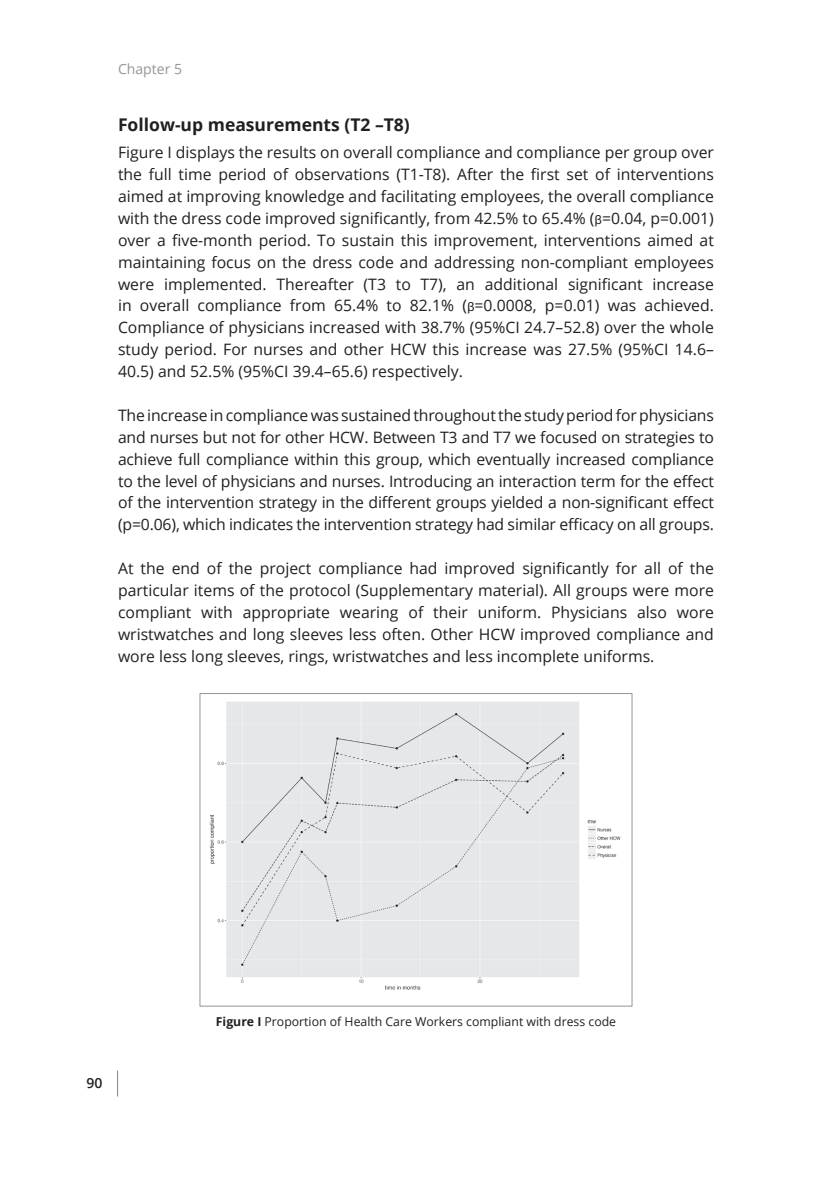
<style>
.page{position:relative;width:832px;height:1179px;background:#fff}
.page>*{position:absolute;margin:0;border:0;box-sizing:border-box;transform-origin:0 0}
.t1{font:700 17.5px "Open Sans";color:#231f20}
.t2{font:15.75px/21.9px "Open Sans";color:#231f20;text-align:justify}
.t3{font:14px "Open Sans";color:#939598}
.t4{font:600 14px "Open Sans";color:#231f20}
.t5{font:12.25px "Open Sans";color:#231f20}
.s1{font-weight:700}
</style>
<div class="page">
<svg style="left:117px;top:1070px;width:1px;height:26px"></svg>
<img style="left:209px;top:702px;width:412px;height:288px">
<div style="left:199px;top:693px;width:433px;height:313px;border:1px solid #939598"></div>
<p class="t3" style="left:118px;top:59px;width:65px">Chapter 5</p>
<p class="t1" style="left:118px;top:113px;width:293px">Follow-up measurements (T2 –T8)</p>
<p class="t2" style="left:118px;top:141px;width:597px">Figure I displays the results on overall compliance and compliance per group over the full time period of observations (T1-T8). After the first set of interventions aimed at improving knowledge and facilitating employees, the overall compliance with the dress code improved significantly, from 42.5% to 65.4% ( =0.04, p=0.001) over a five-month period. To sustain this improvement, interventions aimed at maintaining focus on the dress code and addressing non-compliant employees were implemented. Thereafter (T3 to T7), an additional significant increase in overall compliance from 65.4% to 82.1% ( =0.0008, p=0.01) was achieved.<br>Compliance of physicians increased with 38.7% (95%CI 24.7–52.8) over the whole study period. For nurses and other HCW this increase was 27.5% (95%CI 14.6– 40.5) and 52.5% (95%CI 39.4–65.6) respectively.</p>
<p class="t2" style="left:118px;top:404px;width:597px">The increase in compliance was sustained throughout the study period for physicians and nurses but not for other HCW. Between T3 and T7 we focused on strategies to achieve full compliance within this group, which eventually increased compliance to the level of physicians and nurses. Introducing an interaction term for the effect of the intervention strategy in the different groups yielded a non-significant effect (p=0.06), which indicates the intervention strategy had similar efficacy on all groups.</p>
<p class="t2" style="left:118px;top:557px;width:597px">At the end of the project compliance had improved significantly for all of the particular items of the protocol (Supplementary material). All groups were more compliant with appropriate wearing of their uniform. Physicians also wore wristwatches and long sleeves less often. Other HCW improved compliance and wore less long sleeves, rings, wristwatches and less incomplete uniforms.</p>
<p class="t4" style="left:86px;top:1072px;width:17px">90</p>
<p class="t5" style="left:216px;top:1012px;width:401px"><span class="s1">Figure I</span> Proportion of Health Care Workers compliant with dress code</p>
</div>
